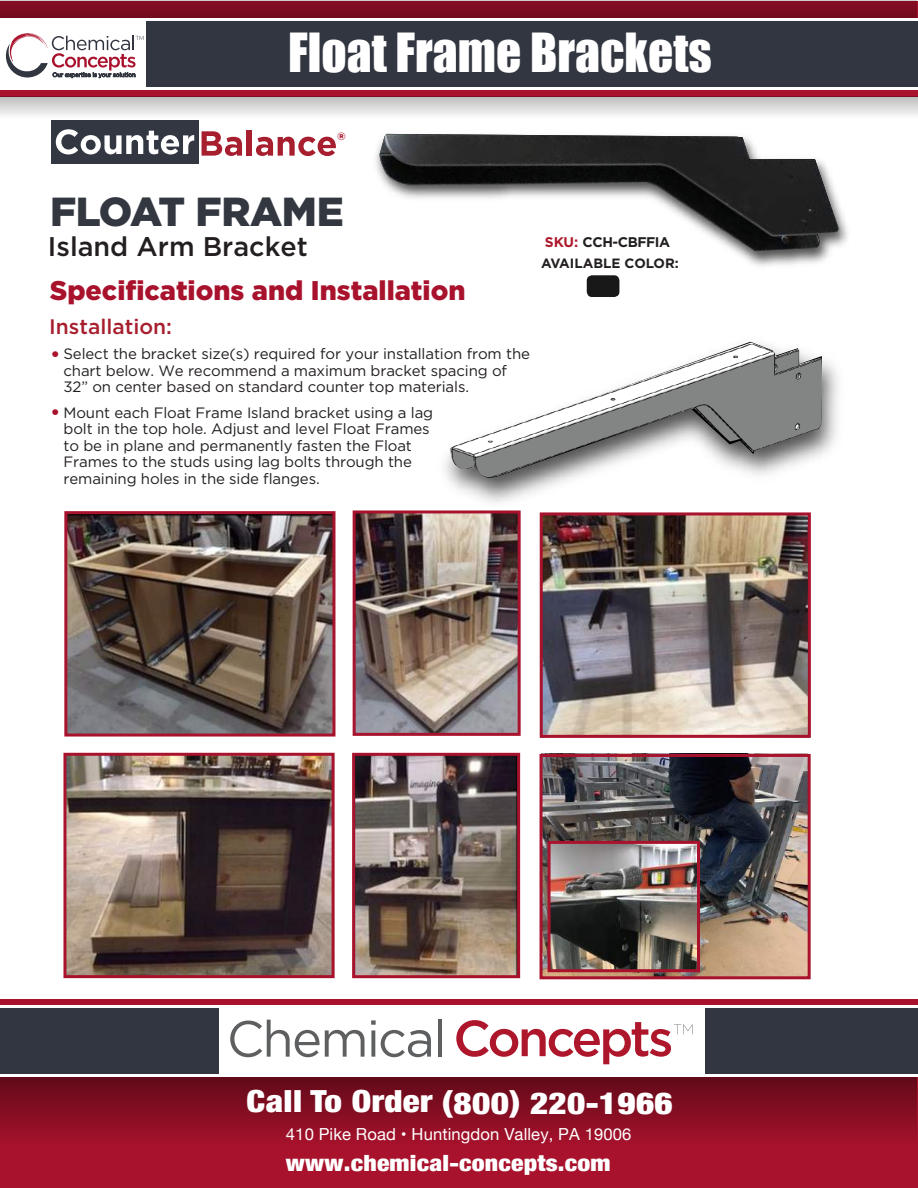
<style>
.page{position:relative;width:918px;height:1188px;background:#fff}
.page>*{position:absolute;margin:0;border:0;box-sizing:border-box;transform-origin:0 0}
.t1{font:49.5px "Impact";color:#fff}
.t2{font:900 40.5px "Gotham";letter-spacing:-.01em;color:#323740}
.t3{font:900 condensed 30.45px "Helvetica Neue";letter-spacing:.01em;color:#fff;scale:1.15 1}
.t4{font:900 27px "Gotham";color:#a8122c}
.t5{font:500 27px "Gotham";color:#231f20}
.t6{font:900 condensed 22.35px "Helvetica Neue";letter-spacing:.01em;color:#fff;scale:1.15 1}
.t7{font:500 21px "Gotham";color:#a71e2e}
.t8{font:16.65px "Helvetica Neue";letter-spacing:.005em;color:#fff}
.t9{font:15px/16.5px "Gotham";letter-spacing:-.01em;color:#231f20}
.t10{font:700 13.95px "Gotham";letter-spacing:-.03em;color:#231f20}
.t11{font:700 13.5px "Gotham";color:#231f20}
.t12{font:900 10.5px "Gotham";color:#a8122c}
.s1{font-weight:700;font-size:19.5px;color:#a9112c}
.s2{color:#ae172b}
</style>
<div class="page">
<img style="left:356px;top:757px;width:160px;height:217px">
<img style="left:544px;top:516px;width:263px;height:218px">
<img style="left:357px;top:514px;width:160px;height:218px">
<div style="left:0;top:1000px;width:918px;height:188px;background:#a8122c"></div>
<div style="left:1px;top:2px;width:917px;height:95px;background:#a8122c"></div>
<div style="left:0;top:1075px;width:917px;height:70px;background:linear-gradient(to bottom,#5f0a18,#a5112b)"></div>
<div style="left:0;top:0;width:917px;height:32px;background:#7c0d20"></div>
<div style="left:1px;top:1006px;width:917px;height:68px;background:#323640"></div>
<div style="left:1px;top:21px;width:917px;height:68px;background:#323640"></div>
<div style="left:1px;top:21px;width:145px;height:68px;background:#fff"></div>
<div style="left:219px;top:1006px;width:486px;height:68px;background:#fff"></div>
<hr style="left:1px;top:1074px;width:917px;height:2px;background:#fff">
<hr style="left:1px;top:19px;width:917px;height:2px;background:#fff">
<hr style="left:1px;top:1005px;width:917px;height:3px;background:#fff">
<hr style="left:1px;top:87px;width:917px;height:3px;background:#fff">
<svg style="left:0;top:97px;width:918px;height:18px;background:#d8d7d7"></svg>
<svg style="left:230px;top:1020px;width:135px;height:37px"></svg>
<svg style="left:371px;top:1020px;width:60px;height:37px"></svg>
<hr style="left:438px;top:1020px;width:4px;height:37px;background:#5e5f61">
<svg style="left:456px;top:1020px;width:236px;height:44px"></svg>
<svg style="left:6px;top:33px;width:137px;height:45px"></svg>
<div style="left:51px;top:121px;width:148px;height:43px;background:#323741"></div>
<svg style="left:202px;top:131px;width:40px;height:25px"></svg>
<div style="left:247px;top:130px;width:5px;height:26px;background:#a71e2e"></div>
<svg style="left:256px;top:137px;width:80px;height:19px"></svg>
<svg style="left:56px;top:129px;width:138px;height:25px"></svg>
<img style="left:68px;top:515px;width:263px;height:218px">
<div style="left:64px;top:511px;width:271px;height:226px;border:3px solid #a8122c"></div>
<div style="left:353px;top:510px;width:168px;height:226px;border:3px solid #a8122c"></div>
<div style="left:352px;top:753px;width:168px;height:225px;border:3px solid #a8122c"></div>
<div style="left:540px;top:512px;width:271px;height:226px;border:3px solid #a8122c"></div>
<img style="left:67px;top:757px;width:264px;height:217px">
<div style="left:63px;top:753px;width:272px;height:225px;border:3px solid #a8122c"></div>
<img style="left:544px;top:758px;width:263px;height:217px">
<div style="left:540px;top:754px;width:271px;height:225px;border:3px solid #a8122c"></div>
<div style="left:587px;top:275px;width:32px;height:22px;background:#181818;border-radius:5px"></div>
<img style="left:428px;top:360px;width:410px;height:156px">
<svg style="left:450px;top:341px;width:373px;height:143px"></svg>
<img style="left:449px;top:343px;width:373px;height:137px">
<img style="left:375px;top:133px;width:473px;height:133px">
<img style="left:380px;top:134px;width:460px;height:117px">
<svg style="left:782px;top:237px;width:6px;height:7px"></svg>
<img style="left:552px;top:845px;width:144px;height:123px">
<div style="left:548px;top:841px;width:152px;height:131px;border:3px solid #a8122c"></div>
<h1 class="t1" style="left:288px;top:14px;width:425px">Float Frame Brackets</h1>
<p class="t12" style="left:337px;top:130px;width:10px">®</p>
<h2 class="t2" style="left:50px;top:189px;width:295px">FLOAT FRAME</h2>
<h3 class="t5" style="left:48px;top:229px;width:261px">Island Arm Bracket</h3>
<h3 class="t4" style="left:50px;top:275px;width:417px">Specifications and Installation</h3>
<h3 class="t7" style="left:49px;top:313px;width:124px">Installation:</h3>
<p class="t9" style="left:64px;top:346px;width:468px;text-indent:-13px"><span class="s1">•</span> Select the bracket size(s) required for your installation from the chart below. We recommend a maximum bracket spacing of<br>32” on center based on standard counter top materials.</p>
<p class="t9" style="left:64px;top:404px;width:371px;text-indent:-13px"><span class="s1">•</span> Mount each Float Frame Island bracket using a lag bolt in the top hole. Adjust and level Float Frames to be in plane and permanently fasten the Float Frames to the studs using lag bolts through the remaining holes in the side flanges.</p>
<p class="t10" style="left:545px;top:233px;width:127px"><span class="s2">SKU:</span> CCH-CBFFIA</p>
<p class="t11" style="left:541px;top:254px;width:139px">AVAILABLE COLOR:</p>
<h3 class="t3" style="left:247px;top:1077px;width:372px">Call To Order (800) 220-1966</h3>
<p class="t8" style="left:286px;top:1122px;width:347px">410 Pike Road • Huntingdon Valley, PA 19006</p>
<h3 class="t6" style="left:286px;top:1144px;width:284px">www.chemical-concepts.com</h3>
</div>
